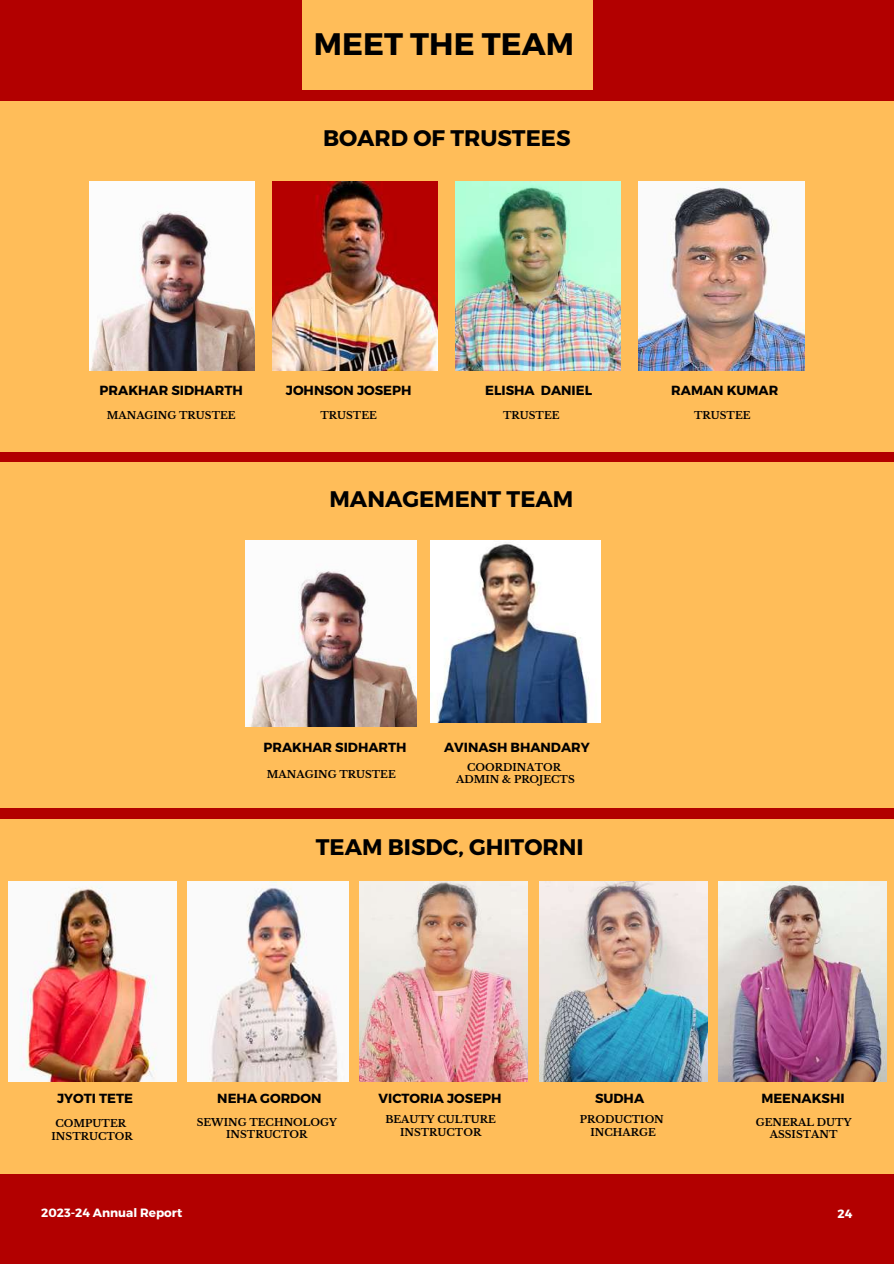
<style>
.page{position:relative;width:894px;height:1264px;background:#fff}
.page>*{position:absolute;margin:0;border:0;box-sizing:border-box;transform-origin:0 0}
.t1{font:700 31.05px "Montserrat";color:#000}
.t2{font:700 22.5px "Montserrat";color:#000}
.t3{font:700 13.2px "Montserrat";color:#000001}
.t4{font:700 12px "Montserrat";color:#fff}
.t5{font:700 10.2px/12.8px "Libre Baskerville";color:#000001;text-align:center}
</style>
<div class="page">
<div style="left:0;top:0;width:893px;height:1263px;background:#b20000"></div>
<div style="left:0;top:101px;width:893px;height:350px;background:#ffbd59"></div>
<img style="left:89px;top:182px;width:166px;height:189px">
<img style="left:273px;top:182px;width:164px;height:189px">
<img style="left:455px;top:182px;width:165px;height:189px">
<img style="left:638px;top:182px;width:166px;height:189px">
<div style="left:0;top:819px;width:893px;height:355px;background:#ffbd59"></div>
<img style="left:187px;top:881px;width:161px;height:200px">
<img style="left:360px;top:881px;width:167px;height:200px">
<img style="left:8px;top:881px;width:168px;height:200px">
<img style="left:539px;top:881px;width:167px;height:200px">
<img style="left:718px;top:881px;width:168px;height:200px">
<div style="left:0;top:462px;width:893px;height:346px;background:#ffbd59"></div>
<img style="left:430px;top:540px;width:170px;height:183px">
<img style="left:245px;top:540px;width:171px;height:186px">
<div style="left:302px;top:0;width:290px;height:89px;background:#ffbd59"></div>
<h1 class="t1" style="left:314px;top:24px;width:261px">MEET THE TEAM</h1>
<h2 class="t2" style="left:323px;top:123px;width:249px">BOARD OF TRUSTEES</h2>
<p class="t3" style="left:100px;top:382px;width:145px">PRAKHAR SIDHARTH</p>
<p class="t3" style="left:286px;top:382px;width:127px">JOHNSON JOSEPH</p>
<p class="t3" style="left:485px;top:382px;width:108px">ELISHA DANIEL</p>
<p class="t3" style="left:671px;top:382px;width:108px">RAMAN KUMAR</p>
<p class="t5" style="left:107px;top:409px;width:130px">MANAGING TRUSTEE</p>
<p class="t5" style="left:320px;top:409px;width:58px">TRUSTEE</p>
<p class="t5" style="left:503px;top:409px;width:58px">TRUSTEE</p>
<p class="t5" style="left:694px;top:409px;width:58px">TRUSTEE</p>
<h2 class="t2" style="left:329px;top:484px;width:245px">MANAGEMENT TEAM</h2>
<p class="t3" style="left:263px;top:738px;width:145px">PRAKHAR SIDHARTH</p>
<p class="t5" style="left:267px;top:767px;width:130px">MANAGING TRUSTEE</p>
<p class="t3" style="left:444px;top:738px;width:147px">AVINASH BHANDARY</p>
<p class="t5" style="left:456px;top:760px;width:120px">COORDINATOR<br>ADMIN &amp; PROJECTS</p>
<h2 class="t2" style="left:315px;top:832px;width:269px">TEAM BISDC, GHITORNI</h2>
<p class="t3" style="left:57px;top:1089px;width:77px">JYOTI TETE</p>
<p class="t5" style="left:52px;top:1117px;width:83px">COMPUTER<br>INSTRUCTOR</p>
<p class="t3" style="left:217px;top:1089px;width:105px">NEHA GORDON</p>
<p class="t5" style="left:197px;top:1115px;width:142px">SEWING TECHNOLOGY<br>INSTRUCTOR</p>
<p class="t3" style="left:378px;top:1089px;width:125px">VICTORIA JOSEPH</p>
<p class="t5" style="left:385px;top:1112px;width:112px">BEAUTY CULTURE<br>INSTRUCTOR</p>
<p class="t3" style="left:595px;top:1089px;width:51px">SUDHA</p>
<p class="t5" style="left:579px;top:1112px;width:86px">PRODUCTION<br>INCHARGE</p>
<p class="t3" style="left:761px;top:1089px;width:85px">MEENAKSHI</p>
<p class="t5" style="left:755px;top:1115px;width:97px">GENERAL DUTY<br>ASSISTANT</p>
<p class="t4" style="left:41px;top:1205px;width:142px">2023-24 Annual Report</p>
<p class="t4" style="left:837px;top:1206px;width:16px">24</p>
</div>
